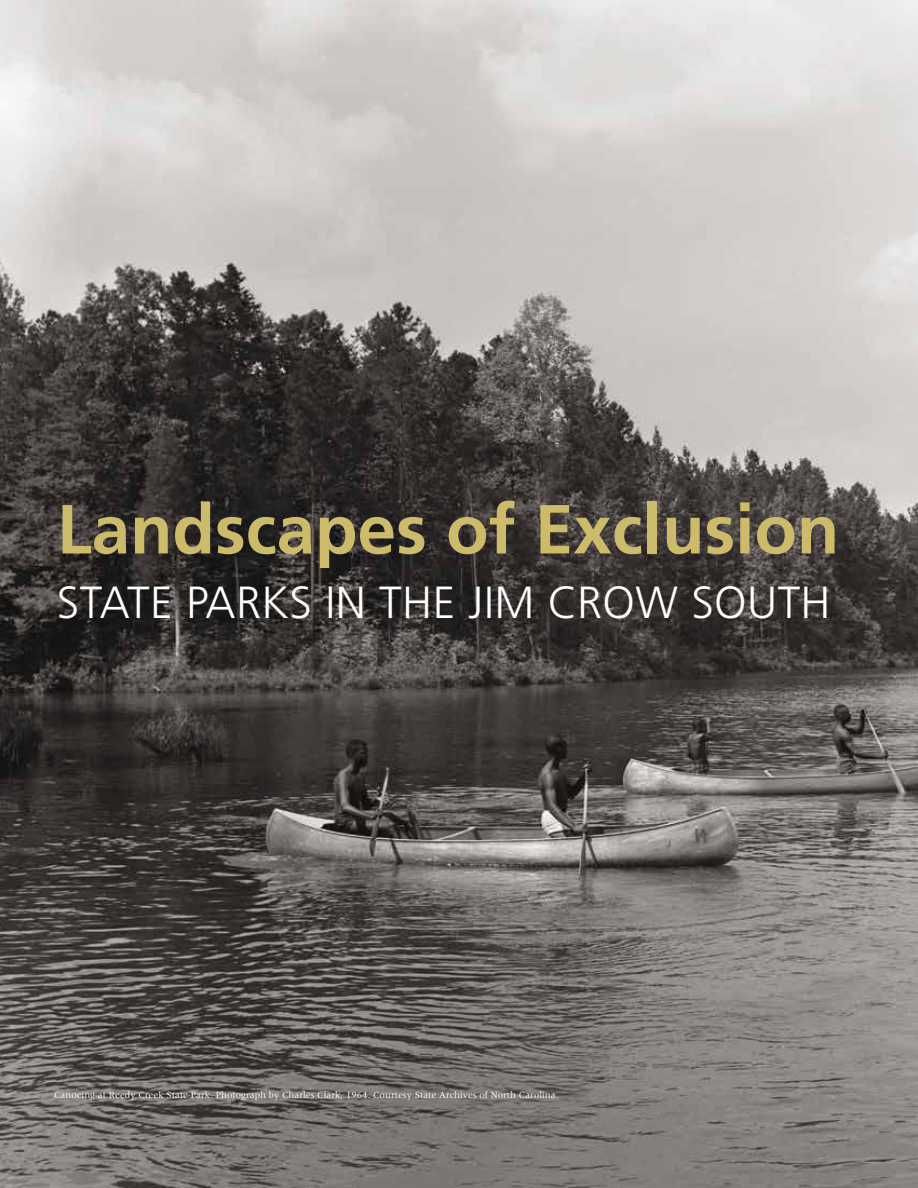
<style>
.page{position:relative;width:918px;height:1188px;background:#fff}
.page>*{position:absolute;margin:0;border:0;box-sizing:border-box;transform-origin:0 0}
.t1{font:700 69.3px "Frutiger";color:#ccbb6a}
.t2{font:300 45px "Frutiger";letter-spacing:.01em;color:#fff}
.t3{font:9.75px "Meridien";color:#fff}
</style>
<div class="page">
<img style="left:0;top:0;width:918px;height:1188px">
<h1 class="t1" style="left:57px;top:489px;width:784px">Landscapes of Exclusion</h1>
<h2 class="t2" style="left:57px;top:577px;width:775px">STATE PARKS IN THE JIM CROW SOUTH</h2>
<p class="t3" style="left:54px;top:1090px;width:506px">Canoeing at Reedy Creek State Park. Photograph by Charles Clark, 1964. Courtesy State Archives of North Carolina.</p>
</div>
